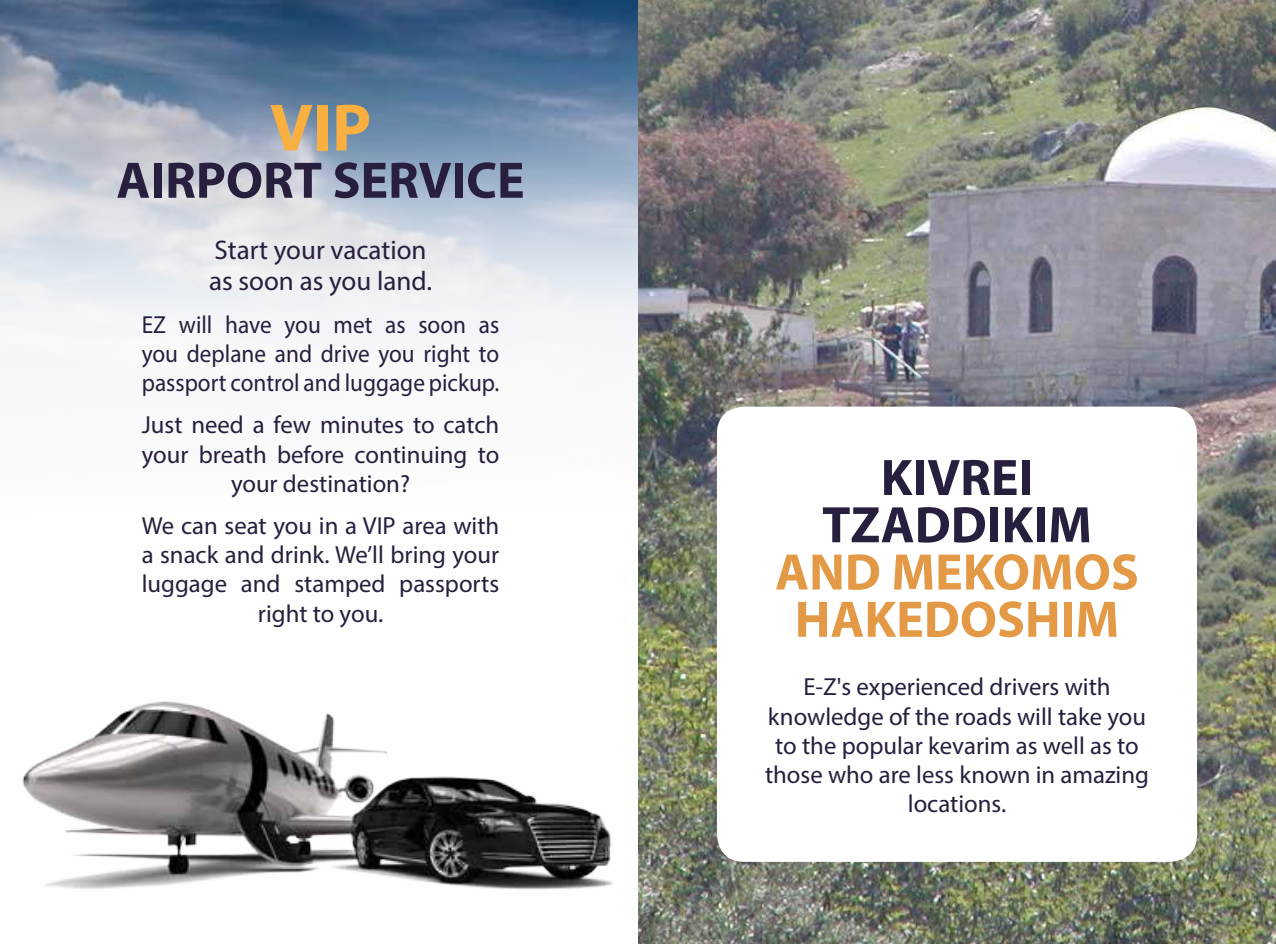
<style>
.page{position:relative;width:1276px;height:944px;background:#fff}
.page>*{position:absolute;margin:0;border:0;box-sizing:border-box;transform-origin:0 0}
.t1{font:700 67.5px "Myriad Pro";color:#fab040}
.t2{font:700 51.75px/47.2px "Myriad Pro";color:#281e3d;text-align:center}
.t3{font:700 51.75px/47.2px "Myriad Pro";color:#e39945;text-align:center}
.t4{font:27px/31.5px "Myriad Pro";color:#281e3d}
.t5{font:24.75px/29.2px "Myriad Pro";color:#281e3d;text-align:center}
.t6{font:24.75px/29.2px "Myriad Pro";color:#281e3d;text-align:justify;scale:.94 1}
</style>
<div class="page">
<img style="left:1200px;top:0;width:76px;height:944px">
<img style="left:0;top:0;width:1200px;height:944px">
<img style="left:10px;top:682px;width:618px;height:222px">
<div style="left:717px;top:407px;width:480px;height:455px;background:#fff;border-radius:27px"></div>
<h1 class="t1" style="left:270px;top:84px;width:103px">VIP</h1>
<h2 class="t2" style="left:116px;top:155px;width:410px">AIRPORT SERVICE</h2>
<p class="t4" style="left:209px;top:233px;width:224px">Start your vacation as soon as you land.</p>
<p class="t6" style="left:142px;top:309px;width:382px">EZ will have you met as soon as you deplane and drive you right to passport control and luggage pickup.</p>
<p class="t5" style="left:142px;top:410px;width:359px">Just need a few minutes to catch your breath before continuing to your destination?</p>
<p class="t5" style="left:142px;top:510px;width:359px">We can seat you in a VIP area with a snack and drink. We’ll bring your luggage and stamped passports right to you.</p>
<h2 class="t2" style="left:822px;top:452px;width:271px">KIVREI<br>TZADDIKIM</h2>
<h2 class="t3" style="left:775px;top:547px;width:365px">AND MEKOMOS<br>HAKEDOSHIM</h2>
<p class="t5" style="left:765px;top:672px;width:385px">E-Z's experienced drivers with knowledge of the roads will take you to the popular kevarim as well as to those who are less known in amazing locations.</p>
</div>
